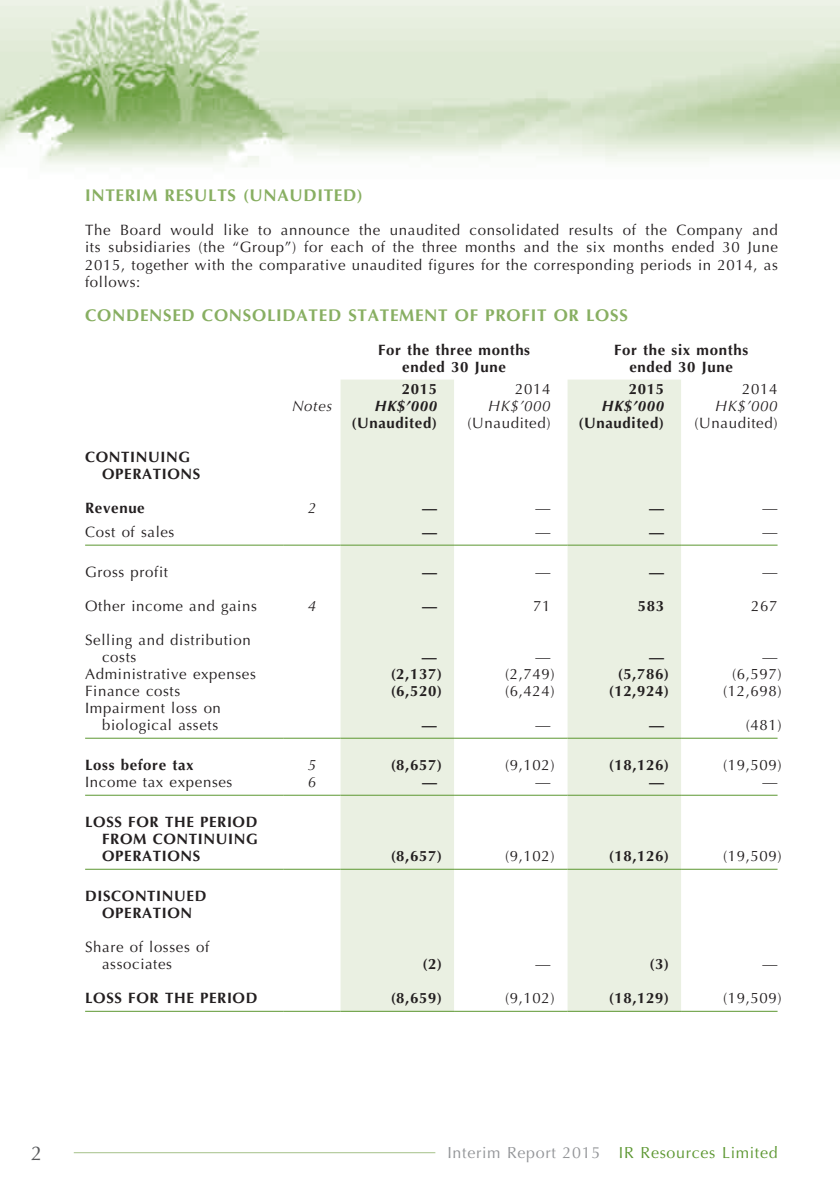
<style>
.page{position:relative;width:840px;height:1191px;background:#fff}
.page>*{position:absolute;margin:0;border:0;box-sizing:border-box;transform-origin:0 0}
.t1{font:20px "Optima";color:#57585a}
.t2{font:700 17px "Optima";letter-spacing:.04em;color:#88af62}
.t3{font:16px "Optima";letter-spacing:.04em;color:#5c9731}
.t4{font:15px/17px "Optima";letter-spacing:.04em;color:#231f20}
.t5{font:700 15px/17px "Optima";letter-spacing:.04em;color:#231f20;text-align:center}
.t6{font:italic 15px "Optima";letter-spacing:.04em;color:#231f20}
.t7{font:italic 700 15px "Optima";letter-spacing:.04em;color:#231f20}
.s1{color:#939598}
</style>
<div class="page">
<img style="left:0;top:0;width:839px;height:1154px">
<hr style="left:74px;top:1152px;width:361px;height:1px;background:#a6c28a">
<svg style="left:340px;top:379px;width:340px;height:631px;fill:#eaf0e2"></svg>
<hr style="left:85px;top:544px;width:198px;height:1px;background:#5c9731">
<hr style="left:283px;top:544px;width:57px;height:1px;background:#5c9731">
<hr style="left:340px;top:544px;width:114px;height:1px;background:#5c9731">
<hr style="left:454px;top:544px;width:113px;height:1px;background:#5c9731">
<hr style="left:567px;top:544px;width:113px;height:1px;background:#5c9731">
<hr style="left:680px;top:544px;width:97px;height:1px;background:#5c9731">
<hr style="left:85px;top:737px;width:198px;height:1px;background:#5c9731">
<hr style="left:283px;top:737px;width:57px;height:1px;background:#5c9731">
<hr style="left:340px;top:737px;width:114px;height:1px;background:#5c9731">
<hr style="left:454px;top:737px;width:113px;height:1px;background:#5c9731">
<hr style="left:567px;top:737px;width:113px;height:1px;background:#5c9731">
<hr style="left:680px;top:737px;width:97px;height:1px;background:#5c9731">
<hr style="left:85px;top:794px;width:198px;height:1px;background:#5c9731">
<hr style="left:283px;top:794px;width:57px;height:1px;background:#5c9731">
<hr style="left:340px;top:794px;width:114px;height:1px;background:#5c9731">
<hr style="left:454px;top:794px;width:113px;height:1px;background:#5c9731">
<hr style="left:567px;top:794px;width:113px;height:1px;background:#5c9731">
<hr style="left:680px;top:794px;width:97px;height:1px;background:#5c9731">
<hr style="left:85px;top:868px;width:198px;height:1px;background:#5c9731">
<hr style="left:283px;top:868px;width:57px;height:1px;background:#5c9731">
<hr style="left:340px;top:868px;width:114px;height:1px;background:#5c9731">
<hr style="left:454px;top:868px;width:113px;height:1px;background:#5c9731">
<hr style="left:567px;top:868px;width:113px;height:1px;background:#5c9731">
<hr style="left:680px;top:868px;width:97px;height:1px;background:#5c9731">
<hr style="left:85px;top:1010px;width:198px;height:1px;background:#5c9731">
<hr style="left:283px;top:1010px;width:57px;height:1px;background:#5c9731">
<hr style="left:340px;top:1010px;width:114px;height:1px;background:#5c9731">
<hr style="left:454px;top:1010px;width:113px;height:1px;background:#5c9731">
<hr style="left:567px;top:1010px;width:113px;height:1px;background:#5c9731">
<hr style="left:680px;top:1010px;width:97px;height:1px;background:#5c9731">
<p class="t2" style="left:85px;top:186px;width:279px">INTERIM RESULTS (UNAUDITED)</p>
<p class="t4" style="left:85px;top:222px;width:694px;text-align:justify">The Board would like to announce the unaudited consolidated results of the Company and its subsidiaries (the “Group”) for each of the three months and the six months ended 30 June 2015, together with the comparative unaudited figures for the corresponding periods in 2014, as follows:</p>
<p class="t2" style="left:85px;top:305px;width:26px">Condensed</p>
<p class="t2" style="left:202px;top:305px;width:294px">CONSOLIDATED STATEMENT OF profit</p>
<p class="t2" style="left:553px;top:305px;width:44px">or loss</p>
<p class="t5" style="left:378px;top:341px;width:153px">For the three months ended 30 June</p>
<p class="t5" style="left:613px;top:341px;width:136px">For the six months ended 30 June</p>
<p class="t5" style="left:401px;top:381px;width:37px">2015</p>
<p class="t4" style="left:515px;top:381px;width:37px">2014</p>
<p class="t5" style="left:628px;top:381px;width:37px">2015</p>
<p class="t4" style="left:741px;top:381px;width:37px">2014</p>
<p class="t6" style="left:292px;top:397px;width:42px">Notes</p>
<p class="t7" style="left:374px;top:397px;width:64px">HK$’000</p>
<p class="t6" style="left:488px;top:397px;width:64px">HK$’000</p>
<p class="t7" style="left:601px;top:397px;width:64px">HK$’000</p>
<p class="t6" style="left:714px;top:397px;width:64px">HK$’000</p>
<p class="t5" style="left:351px;top:415px;width:87px">(Unaudited)</p>
<p class="t4" style="left:467px;top:415px;width:85px">(Unaudited)</p>
<p class="t5" style="left:578px;top:415px;width:87px">(Unaudited)</p>
<p class="t4" style="left:694px;top:415px;width:85px">(Unaudited)</p>
<p class="t5" style="left:102px;top:449px;width:100px;text-align:left;text-indent:-17px">CONTINUING<br>OPERATIONS</p>
<p class="t5" style="left:85px;top:500px;width:61px">Revenue</p>
<p class="t6" style="left:308px;top:499px;width:10px">2</p>
<p class="t5" style="left:422px;top:500px;width:16px">—</p>
<p class="t4" style="left:535px;top:500px;width:16px">—</p>
<p class="t5" style="left:648px;top:500px;width:16px">—</p>
<p class="t4" style="left:762px;top:500px;width:16px">—</p>
<p class="t4" style="left:85px;top:524px;width:91px">Cost of sales</p>
<p class="t5" style="left:422px;top:524px;width:16px">—</p>
<p class="t4" style="left:535px;top:524px;width:16px">—</p>
<p class="t5" style="left:648px;top:524px;width:16px">—</p>
<p class="t4" style="left:762px;top:524px;width:16px">—</p>
<p class="t4" style="left:85px;top:564px;width:84px">Gross profit</p>
<p class="t5" style="left:422px;top:564px;width:16px">—</p>
<p class="t4" style="left:535px;top:564px;width:16px">—</p>
<p class="t5" style="left:648px;top:564px;width:16px">—</p>
<p class="t4" style="left:762px;top:564px;width:16px">—</p>
<p class="t4" style="left:85px;top:598px;width:173px">Other income and gains</p>
<p class="t6" style="left:308px;top:597px;width:10px">4</p>
<p class="t5" style="left:422px;top:598px;width:16px">—</p>
<p class="t4" style="left:533px;top:598px;width:19px">71</p>
<p class="t5" style="left:637px;top:598px;width:28px">583</p>
<p class="t4" style="left:750px;top:598px;width:28px">267</p>
<p class="t4" style="left:102px;top:632px;width:150px;text-indent:-17px">Selling and distribution costs</p>
<p class="t5" style="left:422px;top:649px;width:16px">—</p>
<p class="t4" style="left:535px;top:649px;width:16px">—</p>
<p class="t5" style="left:648px;top:649px;width:16px">—</p>
<p class="t4" style="left:762px;top:649px;width:16px">—</p>
<p class="t4" style="left:85px;top:666px;width:172px">Administrative expenses</p>
<p class="t5" style="left:390px;top:666px;width:53px">(2,137)</p>
<p class="t4" style="left:504px;top:666px;width:51px">(2,749)</p>
<p class="t5" style="left:617px;top:666px;width:53px">(5,786)</p>
<p class="t4" style="left:731px;top:666px;width:51px">(6,597)</p>
<p class="t4" style="left:85px;top:683px;width:97px">Finance costs</p>
<p class="t5" style="left:390px;top:683px;width:53px">(6,520)</p>
<p class="t4" style="left:504px;top:683px;width:51px">(6,424)</p>
<p class="t5" style="left:608px;top:683px;width:62px">(12,924)</p>
<p class="t4" style="left:722px;top:683px;width:60px">(12,698)</p>
<p class="t4" style="left:85px;top:700px;width:137px;text-align:right">Impairment loss on biological assets</p>
<p class="t5" style="left:422px;top:717px;width:16px">—</p>
<p class="t4" style="left:535px;top:717px;width:16px">—</p>
<p class="t5" style="left:648px;top:717px;width:16px">—</p>
<p class="t4" style="left:745px;top:717px;width:37px">(481)</p>
<p class="t5" style="left:85px;top:757px;width:110px">Loss before tax</p>
<p class="t6" style="left:308px;top:756px;width:10px">5</p>
<p class="t5" style="left:390px;top:757px;width:53px">(8,657)</p>
<p class="t4" style="left:504px;top:757px;width:51px">(9,102)</p>
<p class="t5" style="left:608px;top:757px;width:62px">(18,126)</p>
<p class="t4" style="left:722px;top:757px;width:60px">(19,509)</p>
<p class="t4" style="left:85px;top:774px;width:149px">Income tax expenses</p>
<p class="t6" style="left:308px;top:773px;width:10px">6</p>
<p class="t5" style="left:422px;top:774px;width:16px">—</p>
<p class="t4" style="left:535px;top:774px;width:16px">—</p>
<p class="t5" style="left:648px;top:774px;width:16px">—</p>
<p class="t4" style="left:762px;top:774px;width:16px">—</p>
<p class="t5" style="left:102px;top:814px;width:157px;text-align:justify;text-indent:-17px">LOSS FOR THE PERIOD FROM CONTINUING OPERATIONS</p>
<p class="t5" style="left:390px;top:848px;width:53px">(8,657)</p>
<p class="t4" style="left:504px;top:848px;width:51px">(9,102)</p>
<p class="t5" style="left:608px;top:848px;width:62px">(18,126)</p>
<p class="t4" style="left:722px;top:848px;width:60px">(19,509)</p>
<p class="t5" style="left:85px;top:888px;width:123px">DISCONTINUED<br>OPERATION</p>
<p class="t4" style="left:102px;top:939px;width:109px;text-indent:-17px">Share of losses of associates</p>
<p class="t5" style="left:422px;top:956px;width:21px">(2)</p>
<p class="t4" style="left:535px;top:956px;width:16px">—</p>
<p class="t5" style="left:649px;top:956px;width:21px">(3)</p>
<p class="t4" style="left:762px;top:956px;width:16px">—</p>
<p class="t5" style="left:85px;top:990px;width:174px">LOSS FOR THE PERIOD</p>
<p class="t5" style="left:390px;top:990px;width:53px">(8,659)</p>
<p class="t4" style="left:504px;top:990px;width:51px">(9,102)</p>
<p class="t5" style="left:608px;top:990px;width:62px">(18,129)</p>
<p class="t4" style="left:722px;top:990px;width:60px">(19,509)</p>
<h1 class="t1" style="left:31px;top:1141px;width:13px">2</h1>
<p class="t3" style="left:447px;top:1143px;width:331px"><span class="s1">Interim Report 2015</span> IR Resources Limited</p>
</div>
